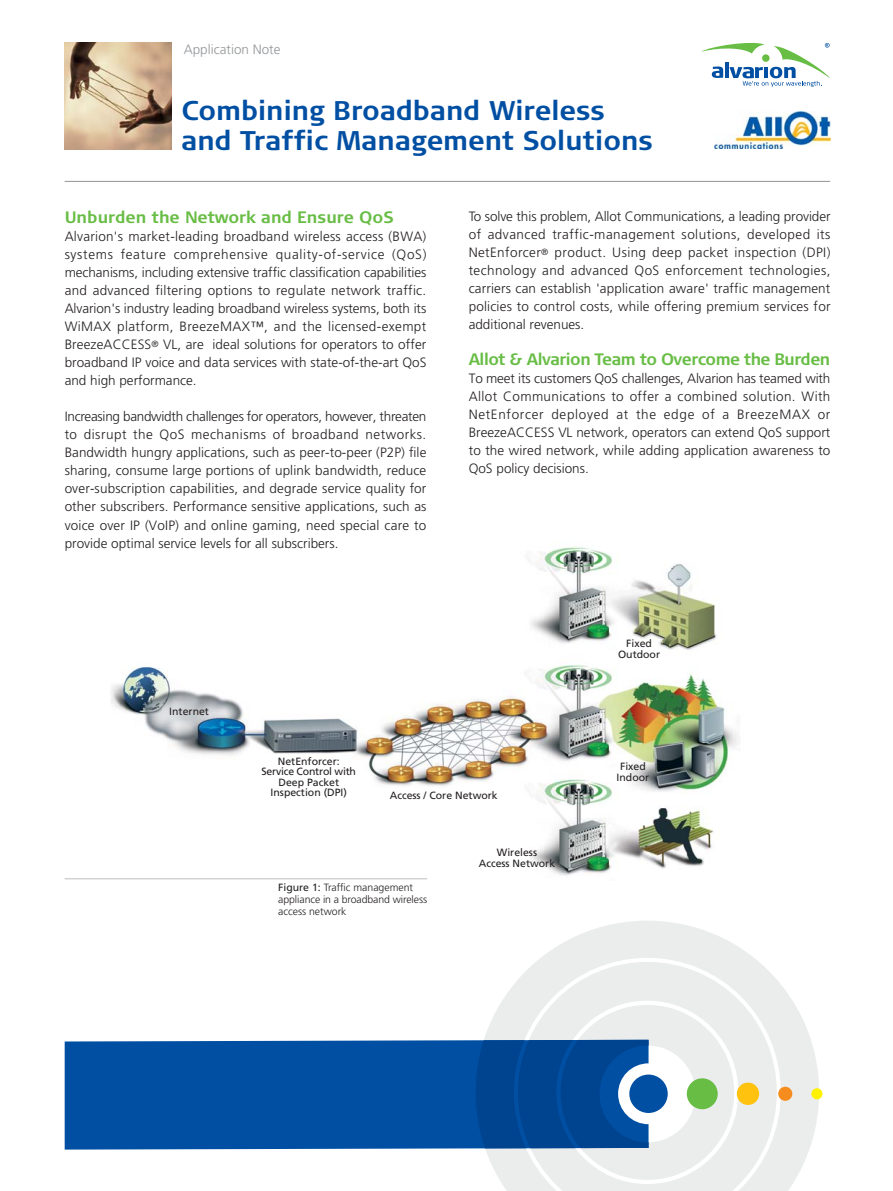
<style>
.page{position:relative;width:893px;height:1191px;background:#fff}
.page>*{position:absolute;margin:0;border:0;box-sizing:border-box;transform-origin:0 0}
.t1{font:700 27px/30px "Signa Column";color:#004fa3}
.t2{font:700 16.5px "Signa Column";letter-spacing:-.03em;color:#68bd45}
.t3{font:700 16.5px "Signa Column";color:#68bd45}
.t4{font:300 13.5px/18px "Frutiger";color:#231f20;text-align:justify}
.t5{font:300 13.5px "Frutiger";color:#939598}
.t6{font:10.5px/10.5px "Frutiger";color:#231f20;text-align:center}
.t7{font:300 10.5px/12px "Frutiger";letter-spacing:-.005em;color:#231f20}
.s1{font-weight:400}
</style>
<div class="page">
<svg style="left:701px;top:42px;width:129px;height:45px"></svg>
<svg style="left:484px;top:921px;width:335px;height:269px;fill:#ebecec"></svg>
<div style="left:65px;top:1040px;width:411px;height:109px;background:#004fa3"></div>
<svg style="left:476px;top:1039px;width:172px;height:110px;background:#034994"></svg>
<div style="left:618px;top:1063px;width:61px;height:61px;background:#fff;border-radius:50%"></div>
<div style="left:687px;top:1078px;width:31px;height:31px;background:#68bd45;border-radius:50%"></div>
<div style="left:737px;top:1082px;width:22px;height:22px;background:#ffc20e;border-radius:50%"></div>
<div style="left:811px;top:1088px;width:11px;height:11px;background:#fff200;border-radius:50%"></div>
<div style="left:629px;top:1074px;width:39px;height:38px;background:#004fa3;border-radius:50%"></div>
<div style="left:778px;top:1086px;width:14px;height:14px;background:#f78c1e;border-radius:50%"></div>
<img style="left:65px;top:43px;width:106px;height:106px">
<img style="left:714px;top:111px;width:116px;height:38px">
<img style="left:110px;top:546px;width:628px;height:334px">
<hr style="left:65px;top:878px;width:362px;height:1px;background:#bbbdc0">
<hr style="left:65px;top:181px;width:765px;height:1px;background:#939598">
<p class="t5" style="left:184px;top:44px;width:98px">Application Note</p>
<h1 class="t1" style="left:181px;top:98px;width:473px">Combining Broadband Wireless and Traffic Management Solutions</h1>
<p class="t3" style="left:65px;top:211px;width:330px">Unburden the Network and Ensure QoS</p>
<p class="t4" style="left:65px;top:229px;width:363px">Alvarion's market-leading broadband wireless access (BWA) systems feature comprehensive quality-of-service (QoS) mechanisms, including extensive traffic classification capabilities and advanced filtering options to regulate network traffic.<br>Alvarion's industry leading broadband wireless systems, both its WiMAX platform, BreezeMAX™, and the licensed-exempt BreezeACCESS<sup>®</sup> VL, are ideal solutions for operators to offer broadband IP voice and data services with state-of-the-art QoS and high performance.</p>
<p class="t4" style="left:65px;top:409px;width:363px">Increasing bandwidth challenges for operators, however, threaten to disrupt the QoS mechanisms of broadband networks.<br>Bandwidth hungry applications, such as peer-to-peer (P2P) file sharing, consume large portions of uplink bandwidth, reduce over-subscription capabilities, and degrade service quality for other subscribers. Performance sensitive applications, such as voice over IP (VoIP) and online gaming, need special care to provide optimal service levels for all subscribers.</p>
<p class="t6" style="left:169px;top:706px;width:41px">Internet</p>
<p class="t4" style="left:469px;top:208px;width:363px">To solve this problem, Allot Communications, a leading provider of advanced traffic-management solutions, developed its NetEnforcer<sup>®</sup> product. Using deep packet inspection (DPI) technology and advanced QoS enforcement technologies, carriers can establish 'application aware' traffic management policies to control costs, while offering premium services for additional revenues.</p>
<p class="t2" style="left:469px;top:353px;width:363px">Allot &amp; Alvarion Team to Overcome the Burden</p>
<p class="t4" style="left:469px;top:370px;width:363px">To meet its customers QoS challenges, Alvarion has teamed with Allot Communications to offer a combined solution. With NetEnforcer deployed at the edge of a BreezeMAX or BreezeACCESS VL network, operators can extend QoS support to the wired network, while adding application awareness to QoS policy decisions.</p>
<p class="t6" style="left:618px;top:639px;width:43px">Fixed<br>Outdoor</p>
<p class="t6" style="left:262px;top:756px;width:96px">NetEnforcer:<br>Service Control with<br>Deep Packet<br>Inspection (DPI)</p>
<p class="t6" style="left:390px;top:790px;width:109px">Access / Core Network</p>
<p class="t6" style="left:479px;top:848px;width:78px">Wireless<br>Access Network</p>
<p class="t7" style="left:278px;top:882px;width:150px"><span class="s1">Figure 1:</span> Traffic management appliance in a broadband wireless access network</p>
<p class="t6" style="left:616px;top:762px;width:34px">Fixed<br>Indoor</p>
</div>
